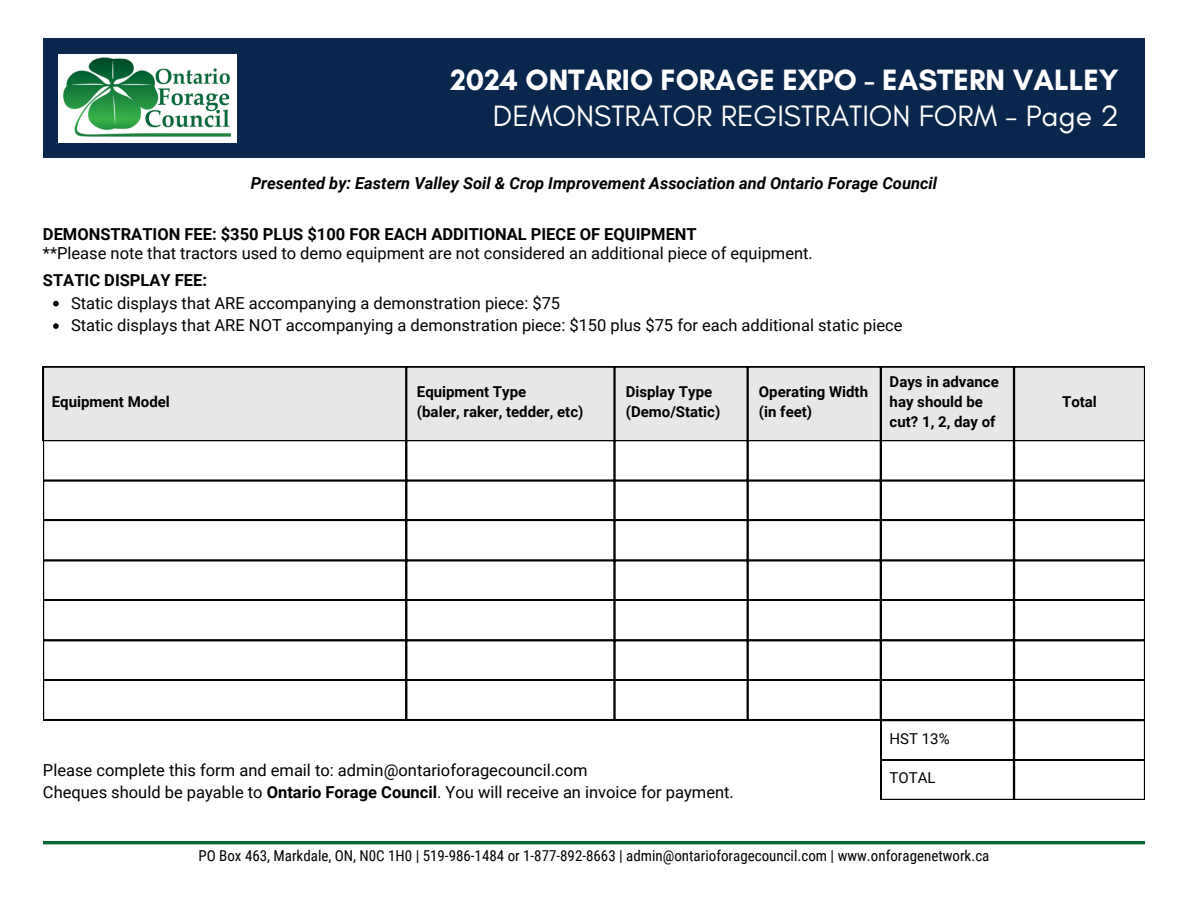
<style>
.page{position:relative;width:1188px;height:918px;background:#fff}
.page>*{position:absolute;margin:0;border:0;box-sizing:border-box;transform-origin:0 0}
.t1{font:700 30px "Glacial Indifference";color:#fff}
.t2{font:30px "Glacial Indifference";color:#fff}
.t3{font:16.5px/22.5px "Roboto";color:#000}
.t4{font:italic 700 16.5px "Roboto";color:#000}
.t5{font:700 16.5px "Roboto";color:#000}
.t6{font:700 15px/20.2px "Roboto";color:#000}
.t7{font:15px "Roboto Condensed";color:#000}
.t8{font:15px "Roboto";color:#000}
.s1{font-weight:700}
</style>
<div class="page">
<div style="left:43px;top:39px;width:1102px;height:119px;background:#09264d"></div>
<img style="left:59px;top:54px;width:177px;height:89px">
<hr style="left:43px;top:841px;width:1102px;height:3px;background:#086435">
<svg style="left:53px;top:301px;width:6px;height:5px"></svg>
<svg style="left:53px;top:323px;width:6px;height:6px"></svg>
<svg style="left:43px;top:367px;width:1102px;height:433px"></svg>
<h2 class="t1" style="left:450px;top:62px;width:670px">2024 ONTARIO FORAGE EXPO - EASTERN VALLEY</h2>
<h1 class="t2" style="left:493px;top:97px;width:627px">DEMONSTRATOR REGISTRATION FORM - Page 2</h1>
<h4 class="t4" style="left:251px;top:174px;width:688px">Presented by: Eastern Valley Soil &amp; Crop Improvement Association and Ontario Forage Council</h4>
<h3 class="t5" style="left:43px;top:224px;width:655px">DEMONSTRATION FEE: $350 PLUS $100 FOR EACH ADDITIONAL PIECE OF EQUIPMENT</h3>
<p class="t3" style="left:43px;top:242px;width:771px">**Please note that tractors used to demo equipment are not considered an additional piece of equipment.</p>
<p class="t5" style="left:43px;top:271px;width:166px">STATIC DISPLAY FEE:</p>
<p class="t3" style="left:71px;top:292px;width:491px">Static displays that ARE accompanying a demonstration piece: $75</p>
<p class="t3" style="left:71px;top:314px;width:833px">Static displays that ARE NOT accompanying a demonstration piece: $150 plus $75 for each additional static piece</p>
<p class="t6" style="left:52px;top:392px;width:120px">Equipment Model</p>
<p class="t6" style="left:417px;top:382px;width:111px">Equipment Type</p>
<h5 class="t6" style="left:417px;top:402px;width:168px">(baler, raker, tedder, etc)</h5>
<h5 class="t6" style="left:626px;top:382px;width:88px">Display Type</h5>
<p class="t6" style="left:626px;top:402px;width:96px">(Demo/Static)</p>
<p class="t6" style="left:890px;top:371px;width:111px">Days in advance hay should be cut? 1, 2, day of</p>
<p class="t6" style="left:759px;top:381px;width:111px">Operating Width (in feet)</p>
<h6 class="t6" style="left:1062px;top:392px;width:36px">Total</h6>
<p class="t3" style="left:43px;top:759px;width:692px">Please complete this form and email to: admin@ontarioforagecouncil.com<br>Cheques should be payable to <span class="s1">Ontario Forage Council</span>. You will receive an invoice for payment.</p>
<h6 class="t8" style="left:890px;top:730px;width:62px">HST 13%</h6>
<p class="t8" style="left:890px;top:769px;width:48px">TOTAL</p>
<h3 class="t7" style="left:199px;top:848px;width:792px">PO Box 463, Markdale, ON, N0C 1H0 | 519-986-1484 or 1-877-892-8663 | admin@ontarioforagecouncil.com | www.onforagenetwork.ca</h3>
</div>
